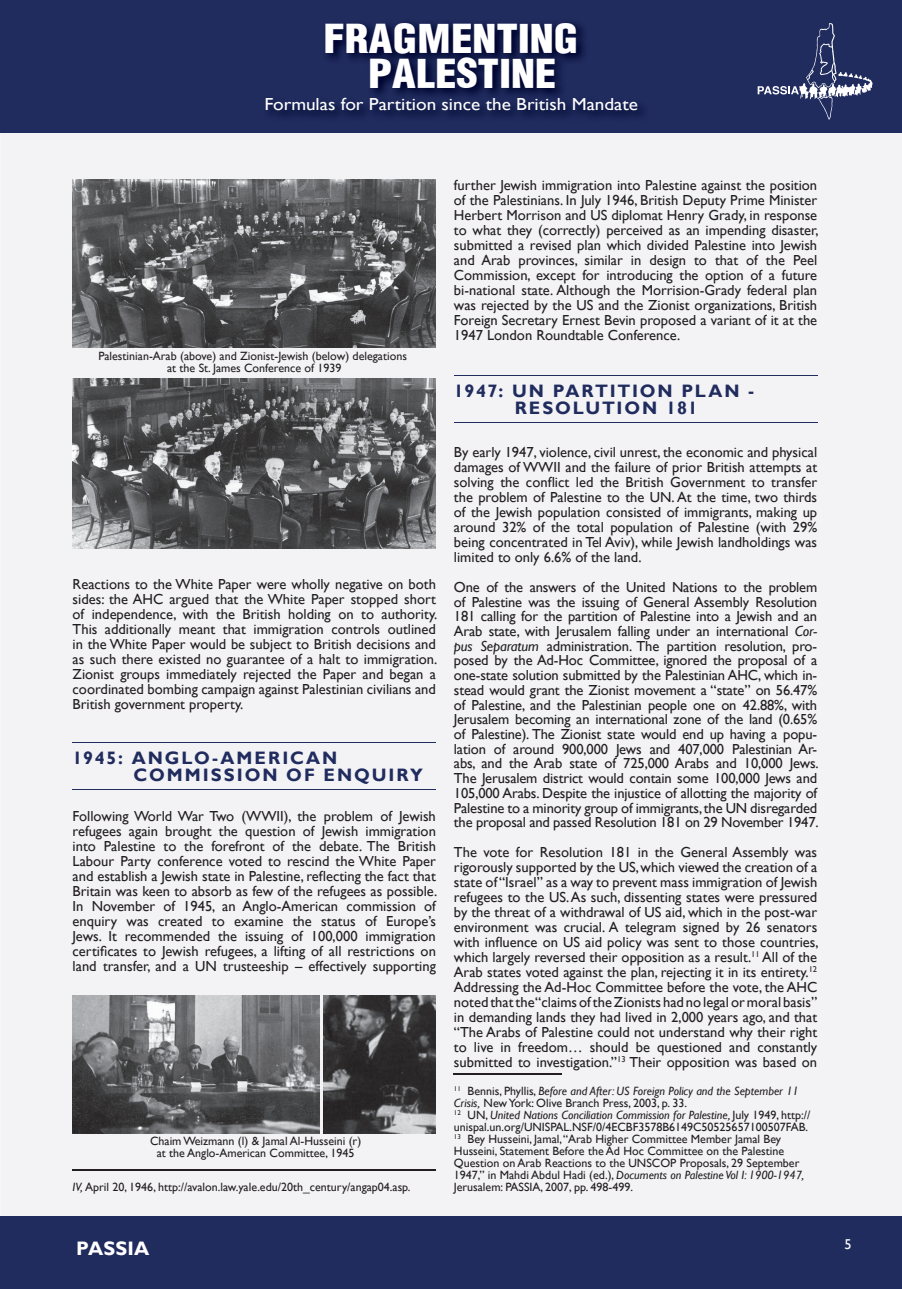
<style>
.page{position:relative;width:902px;height:1289px;background:#fff}
.page>*{position:absolute;margin:0;border:0;box-sizing:border-box;transform-origin:0 0}
.t1{font:43.65px/34.5px "Helvetica Condensed Black Se";color:#fff;text-align:center;scale:1.1 1}
.t2{font:700 19.5px "Gill Sans";letter-spacing:.005em;color:#fff}
.t3{font:700 18px/16.5px "Gill Sans";letter-spacing:.105em;color:#202b5e}
.t4{font:17.4px "Gill Sans";color:#fff;scale:1.1 1}
.t5{font:14.55px/15px "Gill Sans";color:#231f20;text-align:justify}
.t6{font:14.25px "Gill Sans";color:#fff}
.t7{font:12px/12px "Gill Sans";color:#231f20;text-align:center}
.s1{font-style:italic}
</style>
<div class="page">
<div style="left:1px;top:133px;width:900px;height:1082px;background:#f3f3f6"></div>
<div style="left:0;top:1215px;width:901px;height:73px;background:#202b5e"></div>
<svg style="left:0;top:0;width:901px;height:133px;background:#1c2658"></svg>
<svg style="left:757px;top:23px;width:115px;height:97px;background:#353f6d"></svg>
<hr style="left:73px;top:742px;width:363px;height:1px;background:#202b5e">
<hr style="left:73px;top:789px;width:363px;height:1px;background:#202b5e">
<hr style="left:73px;top:1168px;width:363px;height:2px;background:#231f20">
<hr style="left:454px;top:375px;width:363px;height:1px;background:#202b5e">
<hr style="left:454px;top:422px;width:363px;height:1px;background:#202b5e">
<hr style="left:454px;top:1072px;width:108px;height:2px;background:#231f20">
<img style="left:73px;top:179px;width:363px;height:169px">
<img style="left:73px;top:378px;width:363px;height:170px">
<img style="left:73px;top:995px;width:246px;height:138px">
<img style="left:323px;top:995px;width:113px;height:138px">
<h1 class="t1" style="left:324px;top:24px;width:233px">FRAGMENTING<br>PALESTINE</h1>
<p class="t4" style="left:264px;top:94px;width:341px">Formulas for Partition since the British Mandate</p>
<p class="t7" style="left:98px;top:350px;width:310px">Palestinian-Arab (above) and Zionist-Jewish (below) delegations at the St. James Conference of 1939</p>
<p class="t5" style="left:73px;top:576px;width:366px">Reactions to the White Paper were wholly negative on both sides: the AHC argued that the White Paper stopped short of independence, with the British holding on to authority.<br>This additionally meant that immigration controls outlined in the White Paper would be subject to British decisions and as such there existed no guarantee of a halt to immigration.<br>Zionist groups immediately rejected the Paper and began a coordinated bombing campaign against Palestinian civilians and British government property.</p>
<p class="t3" style="left:133px;top:749px;width:291px;text-indent:-61px">1945: ANGLO-AMERICAN<br>COMMISSION OF ENQUIRY</p>
<p class="t5" style="left:73px;top:808px;width:366px">Following World War Two (WWII), the problem of Jewish refugees again brought the question of Jewish immigration into Palestine to the forefront of the debate. The British Labour Party conference voted to rescind the White Paper and establish a Jewish state in Palestine, reflecting the fact that Britain was keen to absorb as few of the refugees as possible.<br>In November of 1945, an Anglo-American commission of enquiry was created to examine the status of Europe’s Jews. It recommended the issuing of 100,000 immigration certificates to Jewish refugees, a lifting of all restrictions on land transfer, and a UN trusteeship – effectively supporting</p>
<p class="t7" style="left:150px;top:1134px;width:213px">Chaim Weizmann (l) &amp; Jamal Al-Husseini (r) at the Anglo-American Committee, 1945</p>
<p class="t7" style="left:73px;top:1180px;width:339px"><span class="s1">IV,</span> April 20, 1946, http://avalon.law.yale.edu/20th_century/angap04.asp.</p>
<p class="t5" style="left:454px;top:177px;width:366px">further Jewish immigration into Palestine against the position of the Palestinians. In July 1946, British Deputy Prime Minister Herbert Morrison and US diplomat Henry Grady, in response to what they (correctly) perceived as an impending disaster, submitted a revised plan which divided Palestine into Jewish and Arab provinces, similar in design to that of the Peel Commission, except for introducing the option of a future bi-national state. Although the Morrision-Grady federal plan was rejected by the US and the Zionist organizations, British Foreign Secretary Ernest Bevin proposed a variant of it at the 1947 London Roundtable Conference.</p>
<p class="t3" style="left:454px;top:382px;width:302px;text-align:center">1947: UN PARTITION PLAN -<br>RESOLUTION 181</p>
<p class="t5" style="left:454px;top:444px;width:365px">By early 1947, violence, civil unrest, the economic and physical damages of WWII and the failure of prior British attempts at solving the conflict led the British Government to transfer the problem of Palestine to the UN. At the time, two thirds of the Jewish population consisted of immigrants, making up around 32% of the total population of Palestine (with 29% being concentrated in Tel Aviv), while Jewish landholdings was limited to only 6.6% of the land.</p>
<p class="t5" style="left:454px;top:579px;width:366px">One of the answers of the United Nations to the problem of Palestine was the issuing of General Assembly Resolution 181 calling for the partition of Palestine into a Jewish and an Arab state, with Jerusalem falling under an international <span class="s1">Cor&shy;pus Separatum</span> administration. The partition resolution, pro&shy;posed by the Ad-Hoc Committee, ignored the proposal of a one-state solution submitted by the Palestinian AHC, which in&shy;stead would grant the Zionist movement a “state” on 56.47% of Palestine, and the Palestinian people one on 42.88%, with Jerusalem becoming an international zone of the land (0.65% of Palestine). The Zionist state would end up having a popu&shy;lation of around 900,000 Jews and 407,000 Palestinian Ar&shy;abs, and the Arab state of 725,000 Arabs and 10,000 Jews.<br>The Jerusalem district would contain some 100,000 Jews and 105,000 Arabs. Despite the injustice of allotting the majority of Palestine to a minority group of immigrants, the UN disregarded the proposal and passed Resolution 181 on 29 November 1947.</p>
<p class="t5" style="left:454px;top:844px;width:366px">The vote for Resolution 181 in the General Assembly was rigorously supported by the US, which viewed the creation of a state of “Israel” as a way to prevent mass immigration of Jewish refugees to the US. As such, dissenting states were pressured by the threat of a withdrawal of US aid, which in the post-war environment was crucial. A telegram signed by 26 senators with influence on US aid policy was sent to those countries, which largely reversed their opposition as a result.<sup>11</sup> All of the Arab states voted against the plan, rejecting it in its entirety.<sup>12<br></sup>Addressing the Ad-Hoc Committee before the vote, the AHC noted that the “claims of the Zionists had no legal or moral basis” in demanding lands they had lived in 2,000 years ago, and that “The Arabs of Palestine could not understand why their right to live in freedom… should be questioned and constantly submitted to investigation.”<sup>13</sup> Their opposition was based on</p>
<p class="t7" style="left:454px;top:1084px;width:358px;text-align:left"><sup>11</sup> Bennis, Phyllis, <span class="s1">Before and After: US Foreign Policy and the September 11<br>Crisis,</span> New York: Olive Branch Press, 2003, p. 33.<br><sup>12</sup> UN, <span class="s1">United Nations Conciliation Commission for Palestine,</span> July 1949, http:// unispal.un.org/UNISPAL.NSF/0/4ECBF3578B6149C50525657100507FAB.<br><sup>13</sup> Bey Husseini, Jamal, “Arab Higher Committee Member Jamal Bey Husseini, Statement Before the Ad Hoc Committee on the Palestine Question on Arab Reactions to the UNSCOP Proposals, 29 September 1947,” in Mahdi Abdul Hadi (ed.), <span class="s1">Documents on Palestine Vol I: 1900-1947, </span>Jerusalem: PASSIA, 2007, pp. 498-499.</p>
<h2 class="t2" style="left:76px;top:1236px;width:75px">PASSIA</h2>
<p class="t6" style="left:844px;top:1235px;width:9px">5</p>
</div>
